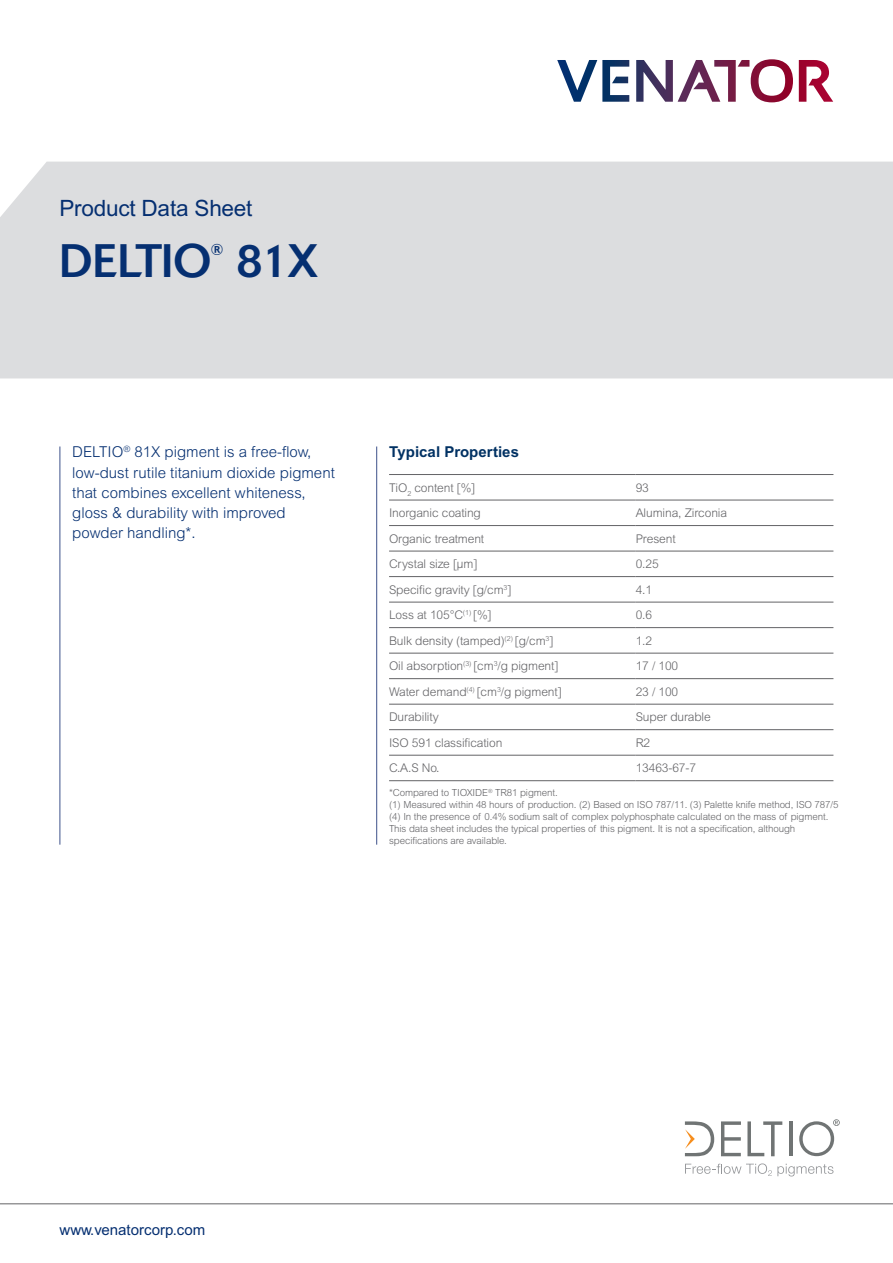
<style>
.page{position:relative;width:893px;height:1263px;background:#fff}
.page>*{position:absolute;margin:0;border:0;box-sizing:border-box;transform-origin:0 0}
.t1{font:46.5px "Delta BQ";letter-spacing:-.01em;color:#052f71}
.t2{font:22.5px "Arial MT Pro Cyr";letter-spacing:-.01em;color:#052f71}
.t3{font:15.75px "Delta BQ";color:#052f71}
.t4{font:300 15px/20.2px "Arial MT Pro Cyr";color:#052f71}
.t5{font:15px "Arial MT Pro Cyr";color:#052f71}
.t6{font:700 15px "Arial MT Pro Cyr";color:#003163}
.t7{font:300 12px "Arial MT Pro Cyr";letter-spacing:-.01em;color:#636366}
.t8{font:300 9.75px/12px "Arial MT Pro Cyr";letter-spacing:-.01em;color:#636366}
</style>
<div class="page">
<div style="left:0;top:162px;width:893px;height:216px;background:#dcdddf"></div>
<svg style="left:557px;top:60px;width:72px;height:42px"></svg>
<svg style="left:799px;top:60px;width:34px;height:42px"></svg>
<svg style="left:636px;top:59px;width:157px;height:43px"></svg>
<hr style="left:0;top:1203px;width:893px;height:1px;background:#636366">
<hr style="left:389px;top:474px;width:247px;height:1px;background:#636366">
<hr style="left:636px;top:474px;width:197px;height:1px;background:#636366">
<hr style="left:389px;top:500px;width:247px;height:1px;background:#636366">
<hr style="left:636px;top:500px;width:197px;height:1px;background:#636366">
<hr style="left:389px;top:525px;width:247px;height:1px;background:#636366">
<hr style="left:636px;top:525px;width:197px;height:1px;background:#636366">
<hr style="left:389px;top:551px;width:247px;height:1px;background:#636366">
<hr style="left:636px;top:551px;width:197px;height:1px;background:#636366">
<hr style="left:389px;top:576px;width:247px;height:1px;background:#636366">
<hr style="left:636px;top:576px;width:197px;height:1px;background:#636366">
<hr style="left:389px;top:602px;width:247px;height:1px;background:#636366">
<hr style="left:636px;top:602px;width:197px;height:1px;background:#636366">
<hr style="left:389px;top:627px;width:247px;height:1px;background:#636366">
<hr style="left:636px;top:627px;width:197px;height:1px;background:#636366">
<hr style="left:389px;top:653px;width:247px;height:1px;background:#636366">
<hr style="left:636px;top:653px;width:197px;height:1px;background:#636366">
<hr style="left:389px;top:678px;width:247px;height:1px;background:#636366">
<hr style="left:636px;top:678px;width:197px;height:1px;background:#636366">
<hr style="left:389px;top:704px;width:247px;height:1px;background:#636366">
<hr style="left:636px;top:704px;width:197px;height:1px;background:#636366">
<hr style="left:389px;top:729px;width:247px;height:1px;background:#636366">
<hr style="left:636px;top:729px;width:197px;height:1px;background:#636366">
<hr style="left:389px;top:755px;width:247px;height:1px;background:#636366">
<hr style="left:636px;top:755px;width:197px;height:1px;background:#636366">
<hr style="left:389px;top:780px;width:247px;height:1px;background:#636366">
<hr style="left:636px;top:780px;width:197px;height:1px;background:#636366">
<hr style="left:376px;top:446px;width:1px;height:399px;background:#3d518a">
<hr style="left:60px;top:446px;width:1px;height:399px;background:#3d518a">
<svg style="left:685px;top:1121px;width:29px;height:35px"></svg>
<svg style="left:721px;top:1121px;width:20px;height:35px"></svg>
<svg style="left:747px;top:1121px;width:35px;height:35px"></svg>
<hr style="left:789px;top:1121px;width:4px;height:35px;background:#707474">
<svg style="left:799px;top:1119px;width:41px;height:37px"></svg>
<svg style="left:685px;top:1163px;width:148px;height:13px"></svg>
<h2 class="t2" style="left:60px;top:195px;width:194px">Product Data Sheet</h2>
<h1 class="t1" style="left:60px;top:233px;width:153px">DELTIO</h1>
<h3 class="t3" style="left:211px;top:240px;width:14px">®</h3>
<h1 class="t1" style="left:236px;top:233px;width:83px">81X</h1>
<h3 class="t4" style="left:72px;top:442px;width:264px">DELTIO<sup>®</sup> 81X pigment is a free-flow, low-dust rutile titanium dioxide pigment that combines excellent whiteness, gloss &amp; durability with improved powder handling*.</h3>
<h3 class="t6" style="left:389px;top:443px;width:131px">Typical Properties</h3>
<p class="t7" style="left:389px;top:480px;width:88px">TiO<sub>2</sub> content [%]</p>
<p class="t7" style="left:636px;top:480px;width:15px">93</p>
<p class="t7" style="left:389px;top:506px;width:93px">Inorganic coating</p>
<p class="t7" style="left:636px;top:506px;width:93px">Alumina, Zirconia</p>
<p class="t7" style="left:389px;top:531px;width:97px">Organic treatment</p>
<p class="t7" style="left:636px;top:531px;width:41px">Present</p>
<p class="t7" style="left:389px;top:557px;width:90px">Crystal size [μm]</p>
<p class="t7" style="left:636px;top:557px;width:24px">0.25</p>
<p class="t7" style="left:389px;top:582px;width:124px">Specific gravity [g/cm<sup>3</sup>]</p>
<p class="t7" style="left:636px;top:582px;width:18px">4.1</p>
<p class="t7" style="left:389px;top:608px;width:104px">Loss at 105°C<sup>(1)</sup> [%]</p>
<p class="t7" style="left:636px;top:608px;width:18px">0.6</p>
<p class="t7" style="left:389px;top:633px;width:166px">Bulk density (tamped)<sup>(2)</sup> [g/cm<sup>3</sup>]</p>
<p class="t7" style="left:636px;top:633px;width:18px">1.2</p>
<p class="t7" style="left:389px;top:659px;width:171px">Oil absorption<sup>(3)</sup> [cm<sup>3</sup>/g pigment]</p>
<p class="t7" style="left:636px;top:659px;width:44px">17 / 100</p>
<p class="t7" style="left:389px;top:684px;width:174px">Water demand<sup>(4)</sup> [cm<sup>3</sup>/g pigment]</p>
<p class="t7" style="left:636px;top:684px;width:44px">23 / 100</p>
<p class="t7" style="left:389px;top:710px;width:51px">Durability</p>
<p class="t7" style="left:636px;top:710px;width:77px">Super durable</p>
<p class="t7" style="left:389px;top:735px;width:115px">ISO 591 classification</p>
<p class="t7" style="left:636px;top:735px;width:16px">R2</p>
<p class="t7" style="left:389px;top:761px;width:52px">C.A.S No.</p>
<p class="t7" style="left:636px;top:761px;width:62px">13463-67-7</p>
<p class="t8" style="left:389px;top:787px;width:451px">*Compared to TIOXIDE<sup>®</sup> TR81 pigment.<br>(1) Measured within 48 hours of production. (2) Based on ISO 787/11. (3) Palette knife method, ISO 787/5 (4) In the presence of 0.4% sodium salt of complex polyphosphate calculated on the mass of pigment.<br>This data sheet includes the typical properties of this pigment. It is not a specification, although specifications are available.</p>
<h3 class="t5" style="left:60px;top:1221px;width:147px">www.venatorcorp.com</h3>
</div>
